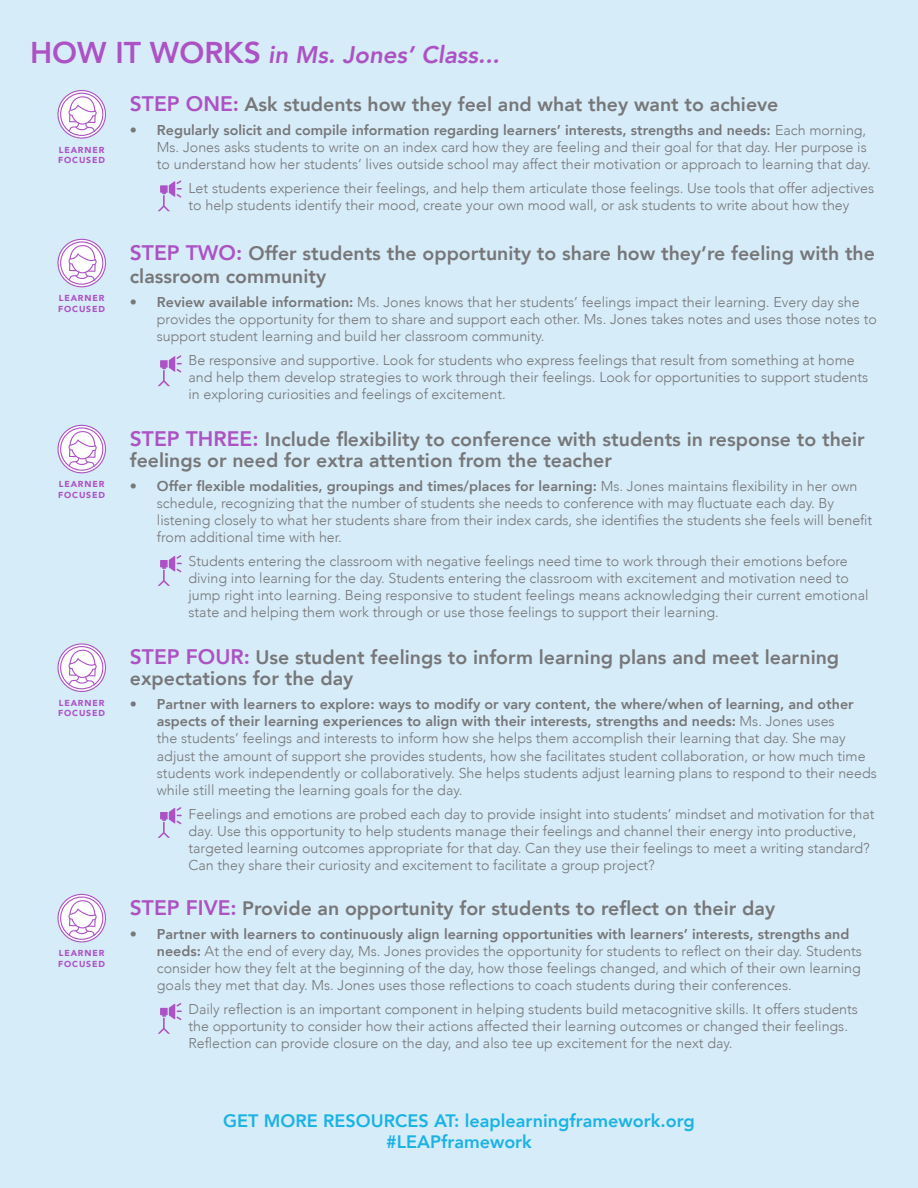
<style>
.page{position:relative;width:918px;height:1188px;background:#d6ecf8}
.page>*{position:absolute;margin:0;border:0;box-sizing:border-box;transform-origin:0 0}
.t1{font:italic 800 24px "Avenir";color:#ac52c4}
.t2{font:800 19.5px/21px "Avenir";color:#777779}
.t3{font:800 18px "Avenir";color:#1ab3e4}
.t4{font:300 14.25px/17.1px "Avenir";color:#777779}
.t5{font:900 8.7px "Avenir";letter-spacing:.1em;color:#ac52c4}
.s1{font-style:normal;font-size:30px}
.s2{font-size:21px;color:#ac52c4}
.s3{font-weight:800}
</style>
<div class="page">
<svg style="left:158px;top:180px;width:24px;height:31px"></svg>
<svg style="left:57px;top:90px;width:49px;height:49px"></svg>
<svg style="left:158px;top:355px;width:24px;height:31px"></svg>
<svg style="left:57px;top:238px;width:49px;height:50px"></svg>
<svg style="left:158px;top:555px;width:24px;height:31px"></svg>
<svg style="left:57px;top:424px;width:49px;height:50px"></svg>
<svg style="left:158px;top:807px;width:24px;height:31px"></svg>
<svg style="left:57px;top:643px;width:49px;height:49px"></svg>
<svg style="left:158px;top:1003px;width:24px;height:31px"></svg>
<svg style="left:57px;top:893px;width:49px;height:50px"></svg>
<p class="t1" style="left:30px;top:40px;width:471px"><span class="s1">HOW IT WORKS</span> in Ms. Jones’ Class...</p>
<p class="t5" style="left:59px;top:142px;width:47px">LEARNER</p>
<p class="t5" style="left:58px;top:152px;width:48px">FOCUSED</p>
<p class="t5" style="left:59px;top:291px;width:47px">LEARNER</p>
<p class="t5" style="left:58px;top:301px;width:48px">FOCUSED</p>
<p class="t5" style="left:59px;top:477px;width:47px">LEARNER</p>
<p class="t5" style="left:58px;top:487px;width:48px">FOCUSED</p>
<p class="t5" style="left:59px;top:695px;width:47px">LEARNER</p>
<p class="t5" style="left:58px;top:706px;width:48px">FOCUSED</p>
<p class="t5" style="left:59px;top:946px;width:47px">LEARNER</p>
<p class="t5" style="left:58px;top:956px;width:48px">FOCUSED</p>
<p class="t2" style="left:130px;top:94px;width:650px"><span class="s2">STEP ONE:</span> Ask students how they feel and what they want to achieve</p>
<p class="t4" style="left:157px;top:121px;width:716px;text-indent:-27px"><span class="s3">• Regularly solicit and compile information regarding learners’ interests, strengths and needs:</span> Each morning,<br>Ms. Jones asks students to write on an index card how they are feeling and their goal for that day. Her purpose is to understand how her students’ lives outside school may affect their motivation or approach to learning that day.</p>
<p class="t4" style="left:189px;top:179px;width:687px">Let students experience their feelings, and help them articulate those feelings. Use tools that offer adjectives to help students identify their mood, create your own mood wall, or ask students to write about how they</p>
<p class="t2" style="left:130px;top:241px;width:747px;line-height:23.4px"><span class="s2">STEP TWO:</span> Offer students the opportunity to share how they’re feeling with the classroom community</p>
<p class="t4" style="left:157px;top:294px;width:721px;text-indent:-27px"><span class="s3">• Review available information:</span> Ms. Jones knows that her students’ feelings impact their learning. Every day she provides the opportunity for them to share and support each other. Ms. Jones takes notes and uses those notes to support student learning and build her classroom community.</p>
<p class="t4" style="left:189px;top:352px;width:681px">Be responsive and supportive. Look for students who express feelings that result from something at home and help them develop strategies to work through their feelings. Look for opportunities to support students in exploring curiosities and feelings of excitement.</p>
<p class="t2" style="left:130px;top:429px;width:736px"><span class="s2">STEP THREE:</span> Include flexibility to conference with students in response to their feelings or need for extra attention from the teacher</p>
<p class="t4" style="left:157px;top:477px;width:717px;text-indent:-27px"><span class="s3">• Offer flexible modalities, groupings and times/places for learning:</span> Ms. Jones maintains flexibility in her own schedule, recognizing that the number of students she needs to conference with may fluctuate each day. By listening closely to what her students share from their index cards, she identifies the students she feels will benefit from additional time with her.</p>
<p class="t4" style="left:189px;top:552px;width:682px">Students entering the classroom with negative feelings need time to work through their emotions before diving into learning for the day. Students entering the classroom with excitement and motivation need to jump right into learning. Being responsive to student feelings means acknowledging their current emotional state and helping them work through or use those feelings to support their learning.</p>
<p class="t2" style="left:130px;top:647px;width:711px"><span class="s2">STEP FOUR:</span> Use student feelings to inform learning plans and meet learning expectations for the day</p>
<p class="t4" style="left:157px;top:696px;width:722px;text-indent:-27px"><span class="s3">• Partner with learners to explore: ways to modify or vary content, the where/when of learning, and other aspects of their learning experiences to align with their interests, strengths and needs:</span> Ms. Jones uses<br>the students’ feelings and interests to inform how she helps them accomplish their learning that day. She may adjust the amount of support she provides students, how she facilitates student collaboration, or how much time students work independently or collaboratively. She helps students adjust learning plans to respond to their needs while still meeting the learning goals for the day.</p>
<p class="t4" style="left:189px;top:805px;width:688px">Feelings and emotions are probed each day to provide insight into students’ mindset and motivation for that day. Use this opportunity to help students manage their feelings and channel their energy into productive, targeted learning outcomes appropriate for that day. Can they use their feelings to meet a writing standard?<br>Can they share their curiosity and excitement to facilitate a group project?</p>
<p class="t2" style="left:130px;top:898px;width:647px"><span class="s2">STEP FIVE:</span> Provide an opportunity for students to reflect on their day</p>
<p class="t4" style="left:157px;top:925px;width:707px;text-indent:-27px"><span class="s3">• Partner with learners to continuously align learning opportunities with learners’ interests, strengths and needs:</span> At the end of every day, Ms. Jones provides the opportunity for students to reflect on their day. Students consider how they felt at the beginning of the day, how those feelings changed, and which of their own learning goals they met that day. Ms. Jones uses those reflections to coach students during their conferences.</p>
<p class="t4" style="left:189px;top:1000px;width:671px">Daily reflection is an important component in helping students build metacognitive skills. It offers students the opportunity to consider how their actions affected their learning outcomes or changed their feelings.<br>Reflection can provide closure on the day, and also tee up excitement for the next day.</p>
<p class="t3" style="left:223px;top:1106px;width:473px">GET MORE RESOURCES AT: leaplearningframework.org</p>
<p class="t3" style="left:386px;top:1128px;width:147px">#LEAPframework</p>
</div>
